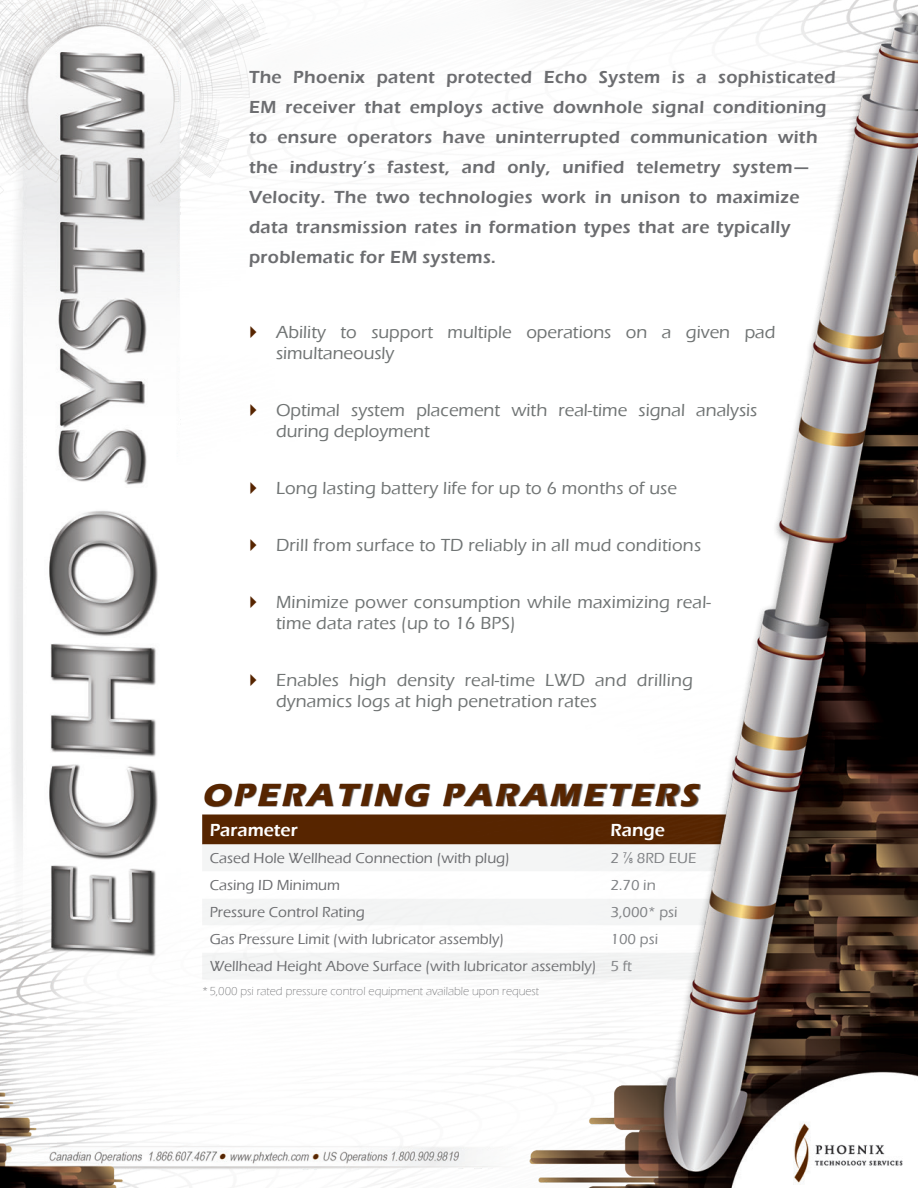
<style>
.page{position:relative;width:918px;height:1188px;background:#fff}
.page>*{position:absolute;margin:0;border:0;box-sizing:border-box;transform-origin:0 0}
.Subhead{font:italic 700 33px "Eras ITC";color:#572500}
.t1{font:500 18px/21px "Eras ITC";letter-spacing:.01em;color:#707474}
.Intro_Body_Copy{font:600 18px/30px "Eras ITC";letter-spacing:.02em;color:#6c6d70}
.Graph_Headers{font:600 18px "Eras ITC";color:#fff}
.Graph_Copy{font:500 15px "Eras ITC";color:#6c6d70}
.Graph_Copy-2{font:500 15px "Eras ITC";color:#808285}
.Footnote{font:300 12px "Eras ITC";color:#6c6d70}
.s1{font-family:"Arial Narrow";font-weight:400}
</style>
<div class="page">
<img style="left:0;top:0;width:918px;height:1188px">
<div style="left:205px;top:783px;width:496px;height:24px;background:#231f20;opacity:.75"></div>
<svg style="left:250px;top:326px;width:6px;height:12px"></svg>
<svg style="left:250px;top:404px;width:6px;height:12px"></svg>
<svg style="left:250px;top:482px;width:6px;height:12px"></svg>
<svg style="left:250px;top:539px;width:6px;height:12px"></svg>
<svg style="left:250px;top:596px;width:6px;height:12px"></svg>
<svg style="left:250px;top:674px;width:6px;height:12px"></svg>
<p class="Intro_Body_Copy" style="left:249px;top:62px;width:588px">The Phoenix patent protected Echo System is a sophisticated EM receiver that employs active downhole signal conditioning to ensure operators have uninterrupted communication with the industry’s fastest, and only, unified telemetry system— Velocity. The two technologies work in unison to maximize data transmission rates in formation types that are typically problematic for EM systems.</p>
<p class="t1" style="left:276px;top:322px;width:501px">Ability to support multiple operations on a given pad simultaneously</p>
<p class="t1" style="left:276px;top:400px;width:483px">Optimal system placement with real-time signal analysis during deployment</p>
<p class="t1" style="left:276px;top:478px;width:403px">Long lasting battery life for up to 6 months of use</p>
<p class="t1" style="left:276px;top:535px;width:427px">Drill from surface to TD reliably in all mud conditions</p>
<p class="t1" style="left:276px;top:592px;width:437px">Minimize power consumption while maximizing real&shy;time data rates (up to 16 BPS)</p>
<p class="t1" style="left:276px;top:670px;width:418px">Enables high density real-time LWD and drilling dynamics logs at high penetration rates</p>
<p class="Subhead" style="left:202px;top:776px;width:504px">OPERATING PARAMETERS</p>
<p class="Graph_Headers" style="left:210px;top:819px;width:89px">Parameter</p>
<p class="Graph_Headers" style="left:610px;top:819px;width:56px">Range</p>
<p class="Graph_Copy" style="left:210px;top:850px;width:302px">Cased Hole Wellhead Connection (with plug)</p>
<p class="Graph_Copy-2" style="left:610px;top:850px;width:88px">2 <span class="s1">⅞</span> 8RD EUE</p>
<p class="Graph_Copy" style="left:210px;top:877px;width:132px">Casing ID Minimum</p>
<p class="Graph_Copy-2" style="left:610px;top:877px;width:47px">2.70 in</p>
<p class="Graph_Copy" style="left:210px;top:904px;width:157px">Pressure Control Rating</p>
<p class="Graph_Copy-2" style="left:610px;top:904px;width:69px">3,000* psi</p>
<p class="Graph_Copy" style="left:210px;top:931px;width:296px">Gas Pressure Limit (with lubricator assembly)</p>
<p class="Graph_Copy-2" style="left:610px;top:931px;width:49px">100 psi</p>
<p class="Graph_Copy" style="left:210px;top:958px;width:388px">Wellhead Height Above Surface (with lubricator assembly)</p>
<p class="Graph_Copy-2" style="left:610px;top:958px;width:23px">5 ft</p>
<p class="Footnote" style="left:202px;top:985px;width:339px">*5,000 psi rated pressure control equipment available upon request</p>
</div>
